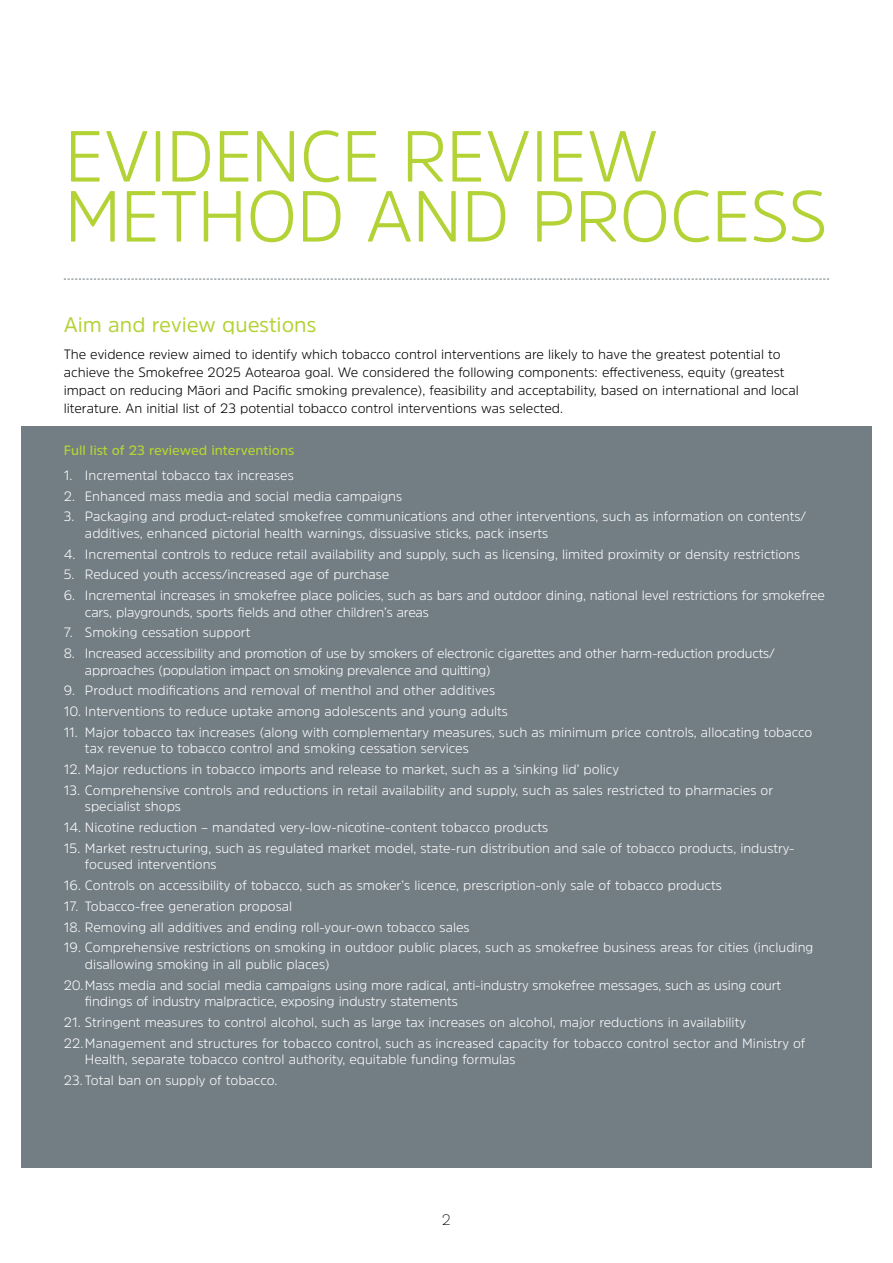
<style>
.page{position:relative;width:893px;height:1263px;background:#fff}
.page>*{position:absolute;margin:0;border:0;box-sizing:border-box;transform-origin:0 0}
.t1{font:300 72px/60px "Amsi Pro";letter-spacing:-.015em;color:#b3d235}
.t2{font:21px "Amsi Pro";color:#b3d235}
.t3{font:200 15px "Amsi Pro";color:#000}
.t4{font:300 13.5px/16.5px "Amsi Pro";color:#fff}
.t5{font:300 13.5px/18px "Amsi Pro";color:#000}
.t6{font:300 13.5px/16.5px "Amsi Pro";letter-spacing:-.02em;color:#fff}
.t7{font:600 13.5px "Amsi Pro";color:#b3d235}
</style>
<div class="page">
<div style="left:21px;top:426px;width:851px;height:741px;background:#727d84"></div>
<svg style="left:64px;top:279px;width:765px;height:1px"></svg>
<h1 class="t1" style="left:64px;top:124px;width:765px">EVIDENCE REVIEW<br>METHOD AND PROCESS</h1>
<h2 class="t2" style="left:64px;top:311px;width:254px">Aim and review questions</h2>
<p class="t5" style="left:64px;top:345px;width:737px">The evidence review aimed to identify which tobacco control interventions are likely to have the greatest potential to achieve the Smokefree 2025 Aotearoa goal. We considered the following components: effectiveness, equity (greatest impact on reducing Māori and Pacific smoking prevalence), feasibility and acceptability, based on international and local literature. An initial list of 23 potential tobacco control interventions was selected.</p>
<p class="t7" style="left:64px;top:441px;width:232px">Full list of 23 reviewed interventions</p>
<p class="t4" style="left:64px;top:466px;width:232px">1. Incremental tobacco tax increases</p>
<p class="t4" style="left:64px;top:487px;width:340px">2. Enhanced mass media and social media campaigns</p>
<p class="t4" style="left:85px;top:508px;width:723px;text-indent:-21px">3. Packaging and product-related smokefree communications and other interventions, such as information on contents/ additives, enhanced pictorial health warnings, dissuasive sticks, pack inserts</p>
<p class="t4" style="left:64px;top:545px;width:738px">4. Incremental controls to reduce retail availability and supply, such as licensing, limited proximity or density restrictions</p>
<p class="t4" style="left:64px;top:566px;width:327px">5. Reduced youth access/increased age of purchase</p>
<p class="t4" style="left:85px;top:587px;width:742px;text-indent:-21px">6. Incremental increases in smokefree place policies, such as bars and outdoor dining, national level restrictions for smokefree cars, playgrounds, sports fields and other children’s areas</p>
<p class="t4" style="left:64px;top:624px;width:188px">7. Smoking cessation support</p>
<p class="t6" style="left:85px;top:645px;width:691px;text-indent:-21px">8. Increased accessibility and promotion of use by smokers of electronic cigarettes and other harm-reduction products/ approaches (population impact on smoking prevalence and quitting)</p>
<p class="t4" style="left:64px;top:682px;width:433px">9. Product modifications and removal of menthol and other additives</p>
<p class="t4" style="left:64px;top:703px;width:446px">10. Interventions to reduce uptake among adolescents and young adults</p>
<p class="t4" style="left:85px;top:723px;width:729px;text-indent:-21px">11. Major tobacco tax increases (along with complementary measures, such as minimum price controls, allocating tobacco tax revenue to tobacco control and smoking cessation services</p>
<p class="t4" style="left:64px;top:761px;width:557px">12. Major reductions in tobacco imports and release to market, such as a ‘sinking lid’ policy</p>
<p class="t4" style="left:85px;top:781px;width:690px;text-indent:-21px">13. Comprehensive controls and reductions in retail availability and supply, such as sales restricted to pharmacies or specialist shops</p>
<p class="t4" style="left:64px;top:819px;width:486px">14. Nicotine reduction – mandated very-low-nicotine-content tobacco products</p>
<p class="t4" style="left:85px;top:839px;width:711px;text-indent:-21px">15. Market restructuring, such as regulated market model, state-run distribution and sale of tobacco products, industry&shy;focused interventions</p>
<p class="t4" style="left:64px;top:877px;width:660px">16. Controls on accessibility of tobacco, such as smoker’s licence, prescription-only sale of tobacco products</p>
<p class="t4" style="left:64px;top:897px;width:230px">17. Tobacco-free generation proposal</p>
<p class="t4" style="left:64px;top:918px;width:407px">18. Removing all additives and ending roll-your-own tobacco sales</p>
<p class="t4" style="left:85px;top:939px;width:730px;text-indent:-21px">19. Comprehensive restrictions on smoking in outdoor public places, such as smokefree business areas for cities (including disallowing smoking in all public places)</p>
<p class="t4" style="left:85px;top:976px;width:698px;text-indent:-21px">20.Mass media and social media campaigns using more radical, anti-industry smokefree messages, such as using court findings of industry malpractice, exposing industry statements</p>
<p class="t4" style="left:64px;top:1011px;width:743px;line-height:20.7px">21. Stringent measures to control alcohol, such as large tax increases on alcohol, major reductions in availability<br>22.Management and structures for tobacco control, such as increased capacity for tobacco control sector and Ministry of</p>
<p class="t4" style="left:85px;top:1051px;width:432px">Health, separate tobacco control authority, equitable funding formulas</p>
<p class="t4" style="left:64px;top:1071px;width:215px">23. Total ban on supply of tobacco.</p>
<p class="t3" style="left:442px;top:1210px;width:11px">2</p>
</div>
